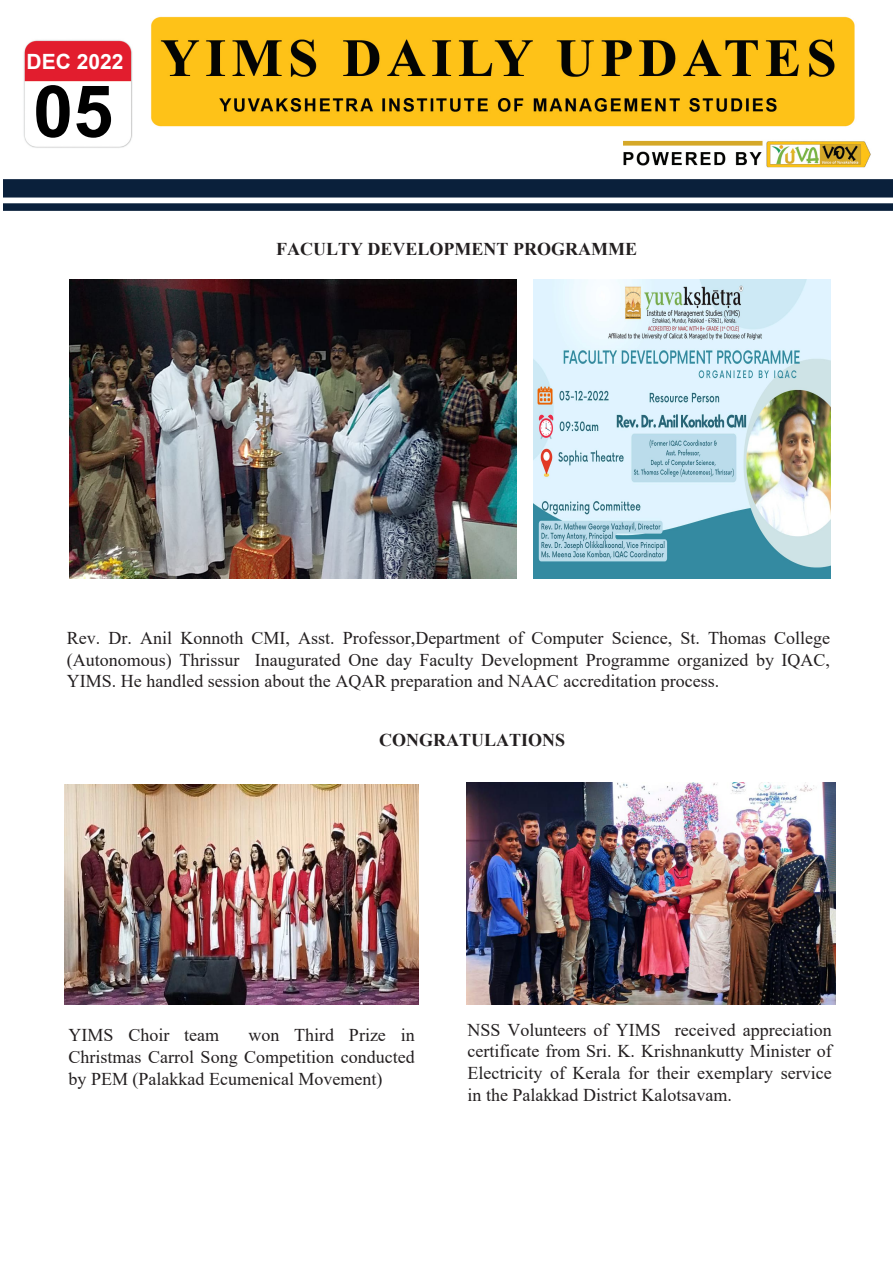
<style>
.page{position:relative;width:893px;height:1263px;background:#fff}
.page>*{position:absolute;margin:0;border:0;box-sizing:border-box;transform-origin:0 0}
.t1{font:700 72px "Arial";color:#000}
.t2{font:700 21px "Arial";color:#fff}
.t3{font:18px/21.6px "Times New Roman";color:#231f20;text-align:justify}
.t4{font:700 18px "Times New Roman";color:#231f20}
</style>
<div class="page">
<img style="left:3px;top:16px;width:890px;height:989px">
<img style="left:65px;top:784px;width:354px;height:220px">
<img style="left:69px;top:280px;width:447px;height:299px">
<img style="left:466px;top:782px;width:369px;height:222px">
<img style="left:534px;top:280px;width:297px;height:299px">
<p class="t2" style="left:27px;top:47px;width:98px">DEC 2022</p>
<p class="t1" style="left:33px;top:61px;width:82px">05</p>
<p class="t4" style="left:276px;top:236px;width:362px">FACULTY DEVELOPMENT PROGRAMME</p>
<p class="t3" style="left:67px;top:627px;width:765px">Rev. Dr. Anil Konnoth CMI, Asst. Professor,Department of Computer Science, St. Thomas College (Autonomous) Thrissur Inaugurated One day Faculty Development Programme organized by IQAC, YIMS. He handled session about the AQAR preparation and NAAC accreditation process.</p>
<p class="t4" style="left:379px;top:727px;width:188px">CONGRATULATIONS</p>
<p class="t3" style="left:69px;top:1024px;width:348px;text-indent:180px">won Third Prize in Christmas Carrol Song Competition conducted by PEM (Palakkad Ecumenical Movement)</p>
<p class="t3" style="left:69px;top:1024px;width:152px">YIMS Choir team</p>
<p class="t3" style="left:467px;top:1018px;width:366px">NSS Volunteers of YIMS received appreciation certificate from Sri. K. Krishnankutty Minister of Electricity of Kerala for their exemplary service in the Palakkad District Kalotsavam.</p>
</div>
